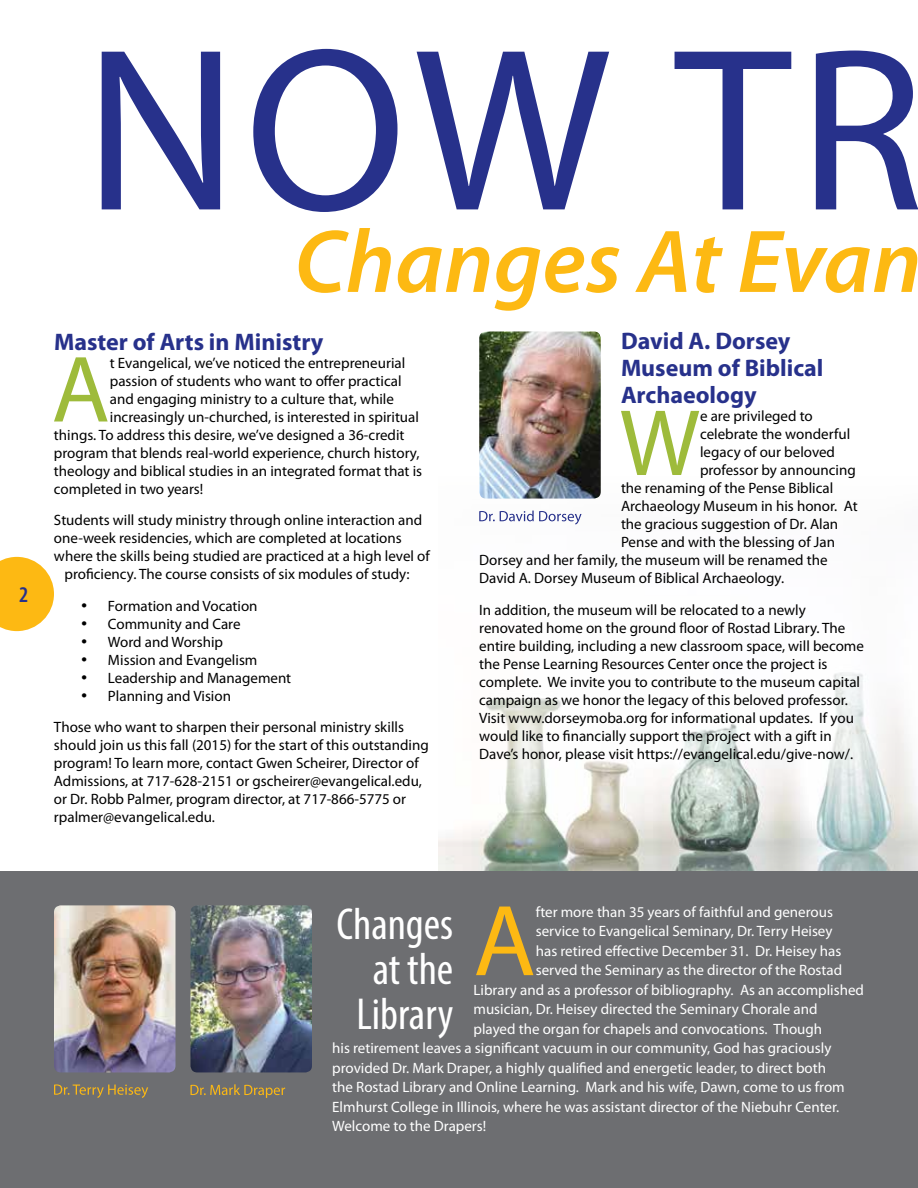
<style>
.page{position:relative;width:918px;height:1188px;background:#fff}
.page>*{position:absolute;margin:0;border:0;box-sizing:border-box;transform-origin:0 0}
.t1{font:234px "Myriad Pro";color:#27318b}
.t2{font:101.85px "Myriad Pro";color:#fdb913}
.t3{font:95.1px "Myriad Pro";color:#9ebb3b}
.t4{font:italic 600 90px "Myriad Pro";color:#fdb913}
.t5{font:condensed 45px/45px "Myriad Pro";color:#fff;text-align:right}
.t6{font:700 24px/27px "Myriad Pro";color:#27318b}
.t7{font:600 condensed 22.5px "Myriad Pro";color:#27318b}
.t8{font:15px/18px "Myriad Pro";color:#000}
.t9{font:15px "Myriad Pro";color:#fff}
</style>
<div class="page">
<img style="left:439px;top:510px;width:479px;height:362px">
<div style="left:0;top:872px;width:918px;height:316px;background:#6d6e71"></div>
<svg style="left:190px;top:1084px;width:95px;height:14px"></svg>
<img style="left:54px;top:905px;width:122px;height:167px">
<svg style="left:54px;top:1084px;width:94px;height:14px"></svg>
<img style="left:479px;top:332px;width:122px;height:167px">
<svg style="left:479px;top:511px;width:103px;height:14px"></svg>
<img style="left:190px;top:905px;width:122px;height:167px">
<svg style="left:0;top:557px;width:54px;height:74px"></svg>
<h3 class="t7" style="left:19px;top:581px;width:11px">2</h3>
<h1 class="t1" style="left:84px;top:-13px;width:842px">NOW TR</h1>
<h3 class="t4" style="left:294px;top:204px;width:629px">Changes At Evan</h3>
<h3 class="t6" style="left:54px;top:327px;width:271px">Master of Arts in Ministry</h3>
<h3 class="t3" style="left:52px;top:331px;width:60px">A</h3>
<p class="t8" style="left:110px;top:353px;width:297px">t Evangelical, we’ve noticed the entrepreneurial</p>
<p class="t8" style="left:110px;top:371px;width:293px">passion of students who want to offer practical</p>
<p class="t8" style="left:110px;top:389px;width:286px">and engaging ministry to a culture that, while</p>
<p class="t8" style="left:110px;top:407px;width:311px">increasingly un-churched, is interested in spiritual</p>
<p class="t8" style="left:54px;top:425px;width:352px">things. To address this desire, we’ve designed a 36-credit</p>
<p class="t8" style="left:54px;top:443px;width:367px">program that blends real-world experience, church history,</p>
<p class="t8" style="left:54px;top:461px;width:370px">theology and biblical studies in an integrated format that is</p>
<p class="t8" style="left:54px;top:479px;width:151px">completed in two years!</p>
<p class="t8" style="left:54px;top:511px;width:370px">Students will study ministry through online interaction and</p>
<p class="t8" style="left:54px;top:529px;width:349px">one-week residencies, which are completed at locations</p>
<p class="t8" style="left:54px;top:547px;width:377px">where the skills being studied are practiced at a high level of</p>
<p class="t8" style="left:64px;top:565px;width:347px">proficiency. The course consists of six modules of study:</p>
<p class="t8" style="left:81px;top:596px;width:178px">• Formation and Vocation</p>
<p class="t8" style="left:81px;top:614px;width:161px">• Community and Care</p>
<p class="t8" style="left:81px;top:632px;width:144px">• Word and Worship</p>
<p class="t8" style="left:81px;top:650px;width:178px">• Mission and Evangelism</p>
<p class="t8" style="left:81px;top:668px;width:212px">• Leadership and Management</p>
<p class="t8" style="left:54px;top:679px;width:352px;line-height:31.5px;text-indent:27px">• Planning and Vision<br>Those who want to sharpen their personal ministry skills</p>
<p class="t8" style="left:54px;top:736px;width:376px">should join us this fall (2015) for the start of this outstanding program! To learn more, contact Gwen Scheirer, Director of Admissions, at 717-628-2151 or gscheirer@evangelical.edu, or Dr. Robb Palmer, program director, at 717-866-5775 or rpalmer@evangelical.edu.</p>
<h3 class="t6" style="left:621px;top:327px;width:204px">David A. Dorsey<br>Museum of Biblical<br>Archaeology</h3>
<h3 class="t3" style="left:620px;top:384px;width:82px">W</h3>
<p class="t8" style="left:700px;top:407px;width:114px">e are privileged to</p>
<p class="t8" style="left:700px;top:425px;width:152px">celebrate the wonderful</p>
<p class="t8" style="left:700px;top:443px;width:137px">legacy of our beloved</p>
<p class="t8" style="left:700px;top:461px;width:157px">professor by announcing</p>
<p class="t8" style="left:621px;top:479px;width:214px">the renaming of the Pense Biblical</p>
<p class="t8" style="left:621px;top:497px;width:238px">Archaeology Museum in his honor. At</p>
<p class="t8" style="left:621px;top:515px;width:219px">the gracious suggestion of Dr. Alan</p>
<p class="t8" style="left:621px;top:533px;width:216px">Pense and with the blessing of Jan</p>
<p class="t8" style="left:479px;top:551px;width:350px">Dorsey and her family, the museum will be renamed the</p>
<p class="t8" style="left:479px;top:569px;width:306px">David A. Dorsey Museum of Biblical Archaeology.</p>
<p class="t8" style="left:479px;top:600px;width:386px">In addition, the museum will be relocated to a newly renovated home on the ground floor of Rostad Library. The entire building, including a new classroom space, will become the Pense Learning Resources Center once the project is complete. We invite you to contribute to the museum capital campaign as we honor the legacy of this beloved professor.<br>Visit www.dorseymoba.org for informational updates. If you would like to financially support the project with a gift in Dave’s honor, please visit https://evangelical.edu/give-now/.</p>
<h2 class="t2" style="left:473px;top:878px;width:64px">A</h2>
<p class="t9" style="left:536px;top:902px;width:299px">fter more than 35 years of faithful and generous</p>
<h3 class="t5" style="left:336px;top:901px;width:118px">Changes at the<br>Library</h3>
<p class="t9" style="left:536px;top:922px;width:298px">service to Evangelical Seminary, Dr. Terry Heisey</p>
<p class="t9" style="left:536px;top:941px;width:307px">has retired effective December 31. Dr. Heisey has</p>
<p class="t9" style="left:536px;top:961px;width:308px">served the Seminary as the director of the Rostad</p>
<p class="t9" style="left:473px;top:980px;width:392px">Library and as a professor of bibliography. As an accomplished</p>
<p class="t9" style="left:473px;top:1000px;width:346px">musician, Dr. Heisey directed the Seminary Chorale and</p>
<p class="t9" style="left:473px;top:1019px;width:350px">played the organ for chapels and convocations. Though</p>
<p class="t9" style="left:332px;top:1039px;width:501px">his retirement leaves a significant vacuum in our community, God has graciously</p>
<p class="t9" style="left:332px;top:1058px;width:495px">provided Dr. Mark Draper, a highly qualified and energetic leader, to direct both</p>
<p class="t9" style="left:332px;top:1078px;width:514px">the Rostad Library and Online Learning. Mark and his wife, Dawn, come to us from</p>
<p class="t9" style="left:332px;top:1097px;width:509px">Elmhurst College in Illinois, where he was assistant director of the Niebuhr Center.</p>
<p class="t9" style="left:332px;top:1117px;width:155px">Welcome to the Drapers!</p>
</div>
